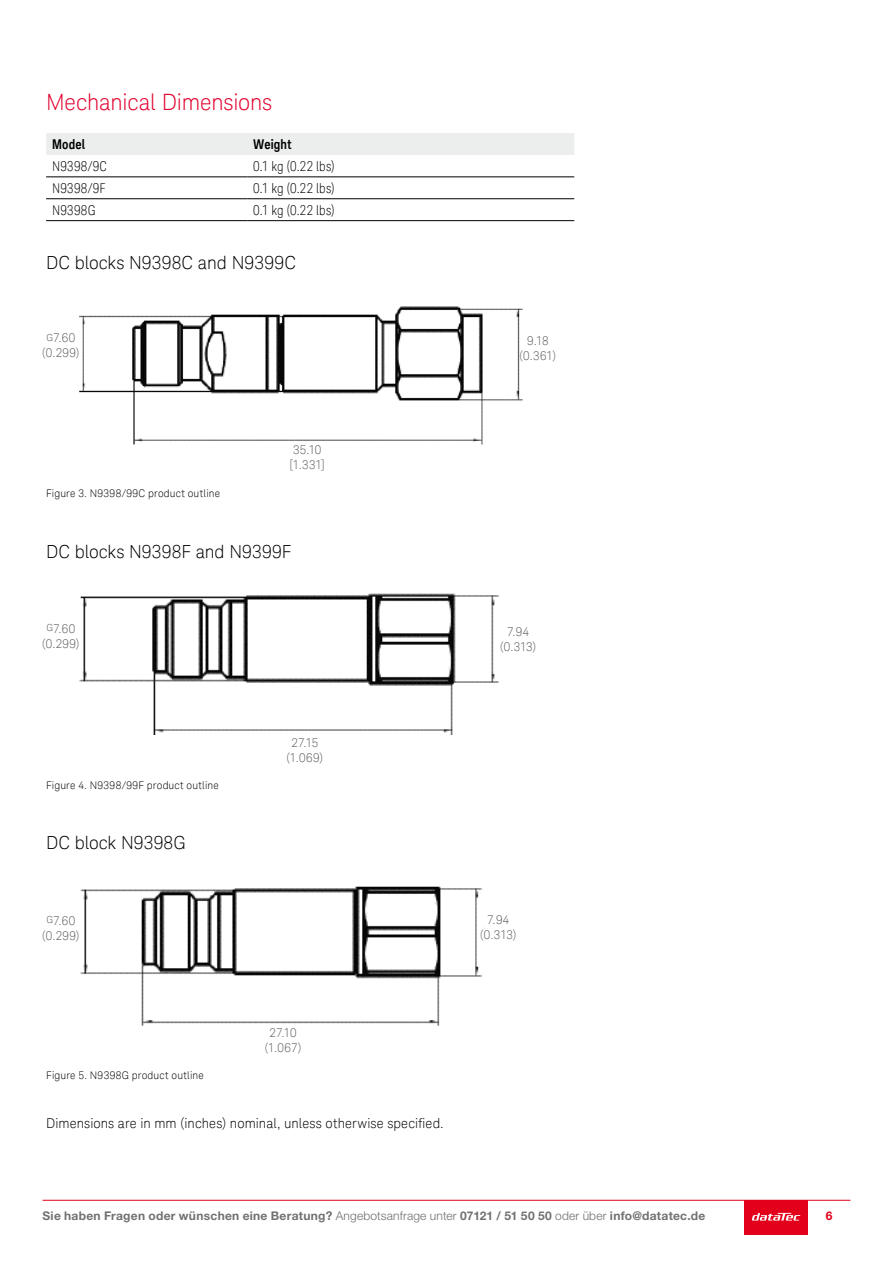
<style>
.page{position:relative;width:893px;height:1263px;background:#fff}
.page>*{position:absolute;margin:0;border:0;box-sizing:border-box;transform-origin:0 0}
.t1{font:300 22.5px "Keysight Sans";letter-spacing:-.01em;color:#e2002d}
.t2{font:300 18px "Keysight Sans";color:#000}
.t3{font:300 condensed 13.5px "Keysight Sans";letter-spacing:.02em;color:#000}
.t4{font:300 13.5px "Keysight Sans";letter-spacing:.01em;color:#000}
.t5{font:700 13.5px "Keysight Sans Condensed";letter-spacing:.01em;color:#000}
.t6{font:300 12px/15px "Keysight Sans";letter-spacing:.03em;color:#58585a;text-align:center}
.t7{font:700 12px "Helvetica Neue LT Pro";letter-spacing:.025em;color:#707172}
.t8{font:700 12px "Helvetica Neue LT Pro";color:#e2001a}
.t9{font:300 10.5px "Keysight Sans";letter-spacing:.025em;color:#000}
.s1{font-size:9.75px}
.s2{font-weight:300}
</style>
<div class="page">
<div style="left:744px;top:1200px;width:64px;height:34px;background:#e2001a"></div>
<svg style="left:752px;top:1213px;width:48px;height:7px"></svg>
<hr style="left:43px;top:1200px;width:807px;height:1px;background:#e2001a">
<div style="left:46px;top:133px;width:528px;height:22px;background:#eceded"></div>
<hr style="left:46px;top:176px;width:201px;height:1px;background:#000">
<hr style="left:247px;top:176px;width:327px;height:1px;background:#000">
<hr style="left:46px;top:198px;width:201px;height:1px;background:#000">
<hr style="left:247px;top:198px;width:327px;height:1px;background:#000">
<hr style="left:46px;top:220px;width:201px;height:1px;background:#000">
<hr style="left:247px;top:220px;width:327px;height:1px;background:#000">
<img style="left:79px;top:306px;width:444px;height:139px">
<img style="left:79px;top:593px;width:420px;height:141px">
<img style="left:80px;top:886px;width:403px;height:140px">
<h1 class="t1" style="left:46px;top:89px;width:228px">Mechanical Dimensions</h1>
<p class="t5" style="left:52px;top:136px;width:34px">Model</p>
<p class="t5" style="left:253px;top:136px;width:40px">Weight</p>
<p class="t3" style="left:52px;top:158px;width:56px">N9398/9C</p>
<p class="t3" style="left:253px;top:158px;width:83px">0.1 kg (0.22 lbs)</p>
<p class="t3" style="left:52px;top:180px;width:55px">N9398/9F</p>
<p class="t3" style="left:253px;top:180px;width:83px">0.1 kg (0.22 lbs)</p>
<p class="t3" style="left:52px;top:202px;width:45px">N9398G</p>
<p class="t3" style="left:253px;top:202px;width:83px">0.1 kg (0.22 lbs)</p>
<h2 class="t2" style="left:46px;top:252px;width:251px">DC blocks N9398C and N9399C</h2>
<p class="t6" style="left:42px;top:331px;width:39px"><span class="s1">G</span>7.60 (0.299)</p>
<p class="t9" style="left:46px;top:487px;width:176px">Figure 3. N9398/99C product outline</p>
<p class="t6" style="left:290px;top:442px;width:36px;text-align:left">35.10 [1.331]</p>
<h2 class="t2" style="left:46px;top:541px;width:247px">DC blocks N9398F and N9399F</h2>
<p class="t6" style="left:42px;top:621px;width:39px"><span class="s1">G</span>7.60 (0.299)</p>
<p class="t9" style="left:46px;top:779px;width:174px">Figure 4. N9398/99F product outline</p>
<h2 class="t2" style="left:46px;top:831px;width:141px">DC block N9398G</h2>
<p class="t6" style="left:42px;top:913px;width:39px"><span class="s1">G</span>7.60 (0.299)</p>
<p class="t6" style="left:287px;top:735px;width:38px">27.15 (1.069)</p>
<p class="t6" style="left:265px;top:1025px;width:38px">27.10 (1.067)</p>
<p class="t9" style="left:46px;top:1069px;width:159px">Figure 5. N9398G product outline</p>
<p class="t4" style="left:46px;top:1116px;width:399px">Dimensions are in mm (inches) nominal, unless otherwise specified.</p>
<p class="t6" style="left:519px;top:334px;width:38px">9.18 (0.361)</p>
<p class="t6" style="left:500px;top:624px;width:38px">7.94 (0.313)</p>
<p class="t6" style="left:480px;top:912px;width:38px">7.94 (0.313)</p>
<p class="t7" style="left:43px;top:1209px;width:664px">Sie haben Fragen oder wünschen eine Beratung? <span class="s2">Angebotsanfrage unter</span> 07121 / 51 50 50 <span class="s2">oder über</span> info@datatec.de</p>
<p class="t8" style="left:826px;top:1209px;width:8px">6</p>
</div>
